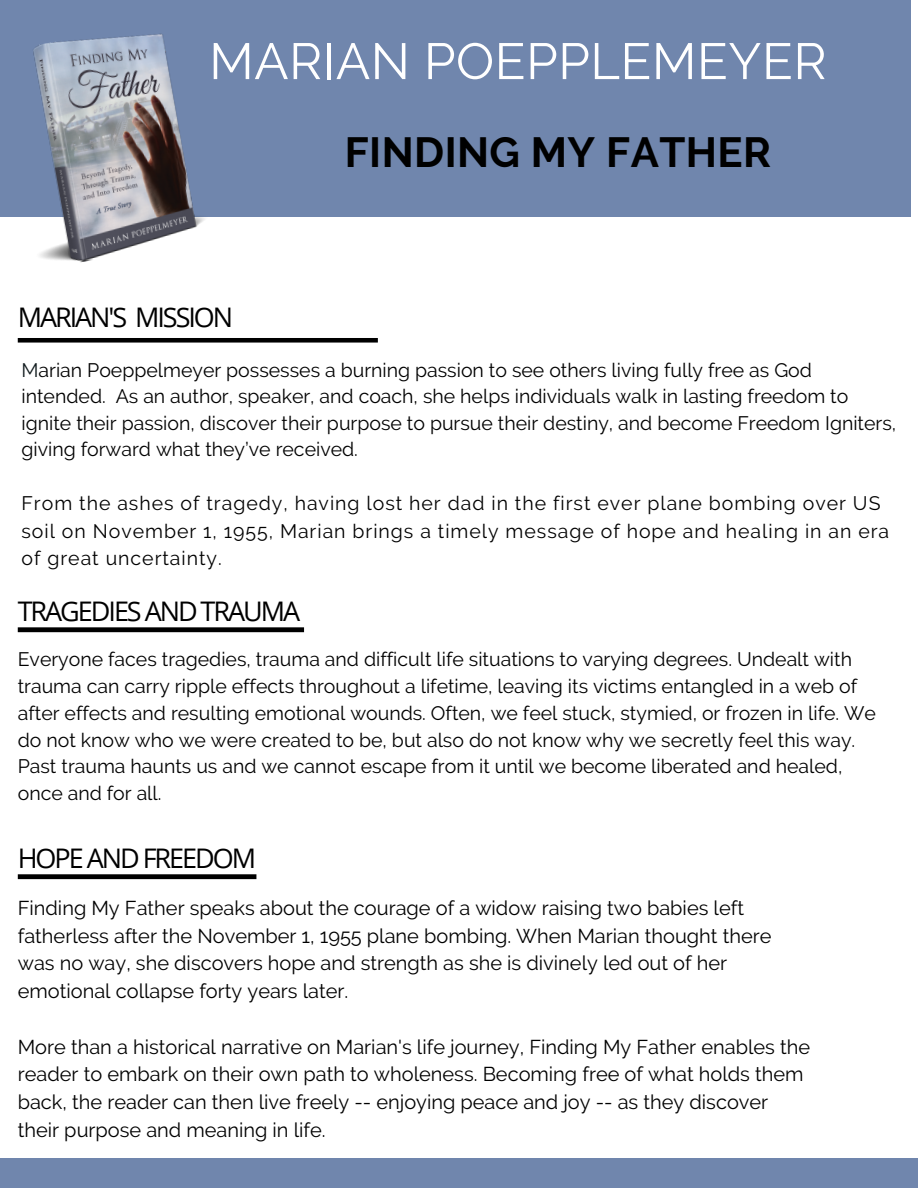
<style>
.page{position:relative;width:918px;height:1188px;background:#fff}
.page>*{position:absolute;margin:0;border:0;box-sizing:border-box;transform-origin:0 0}
.t1{font:50.85px "Raleway";letter-spacing:.01em;color:#fff}
.t2{font:700 42px "Raleway";letter-spacing:.01em;color:#000}
.t3{font:27px "Open Sans";letter-spacing:-.075em;color:#000}
.t4{font:19.95px/27.8px "Raleway";color:#000}
.t5{font:19.5px/26.7px "Raleway";color:#000}
.t6{font:19.5px/27.5px "Raleway";letter-spacing:.05em;color:#000}
.s1{color:#111b1e}
</style>
<div class="page">
<div style="left:0;top:1159px;width:918px;height:29px;background:#7086ad"></div>
<svg style="left:18px;top:338px;width:360px;height:5px;background:#161616"></svg>
<div style="left:0;top:0;width:911px;height:217px;background:#7086ad"></div>
<img style="left:33px;top:33px;width:172px;height:230px">
<svg style="left:18px;top:627px;width:286px;height:5px"></svg>
<svg style="left:18px;top:874px;width:238px;height:5px"></svg>
<h1 class="t1" style="left:209px;top:31px;width:619px">MARIAN POEPPLEMEYER</h1>
<h3 class="t3" style="left:18px;top:298px;width:217px">MARIAN'S MISSION</h3>
<h2 class="t2" style="left:345px;top:127px;width:428px">FINDING MY FATHER</h2>
<p class="t5" style="left:22px;top:357px;width:876px"><span class="s1">M</span>arian Poeppelmeyer possesses a burning passion to see others living fully free as God intended. As an author, speaker, and coach, she helps individuals walk in lasting freedom to ignite their passion, discover their purpose to pursue their destiny, and become Freedom Igniters, giving forward what they’ve received.</p>
<p class="t6" style="left:22px;top:490px;width:869px">From the ashes of tragedy, having lost her dad in the first ever plane bombing over US soil on November 1, 1955, Marian brings a timely message of hope and healing in an era of great uncertainty.</p>
<h3 class="t3" style="left:18px;top:592px;width:284px">TRAGEDIES AND TRAUMA</h3>
<p class="t5" style="left:18px;top:646px;width:860px">Everyone faces tragedies, trauma and difficult life situations to varying degrees. Undealt with trauma can carry ripple effects throughout a lifetime, leaving its victims entangled in a web of after effects and resulting emotional wounds. Often, we feel stuck, stymied, or frozen in life. We do not know who we were created to be, but also do not know why we secretly feel this way.<br>Past trauma haunts us and we cannot escape from it until we become liberated and healed, once and for all.</p>
<h3 class="t3" style="left:18px;top:839px;width:240px">HOPE AND FREEDOM</h3>
<p class="t4" style="left:18px;top:894px;width:755px">Finding My Father speaks about the courage of a widow raising two babies left fatherless after the November 1, 1955 plane bombing. When Marian thought there was no way, she discovers hope and strength as she is divinely led out of her emotional collapse forty years later.</p>
<p class="t4" style="left:18px;top:1033px;width:794px">More than a historical narrative on Marian's life journey, Finding My Father enables the reader to embark on their own path to wholeness. Becoming free of what holds them back, the reader can then live freely -- enjoying peace and joy -- as they discover their purpose and meaning in life.</p>
</div>
